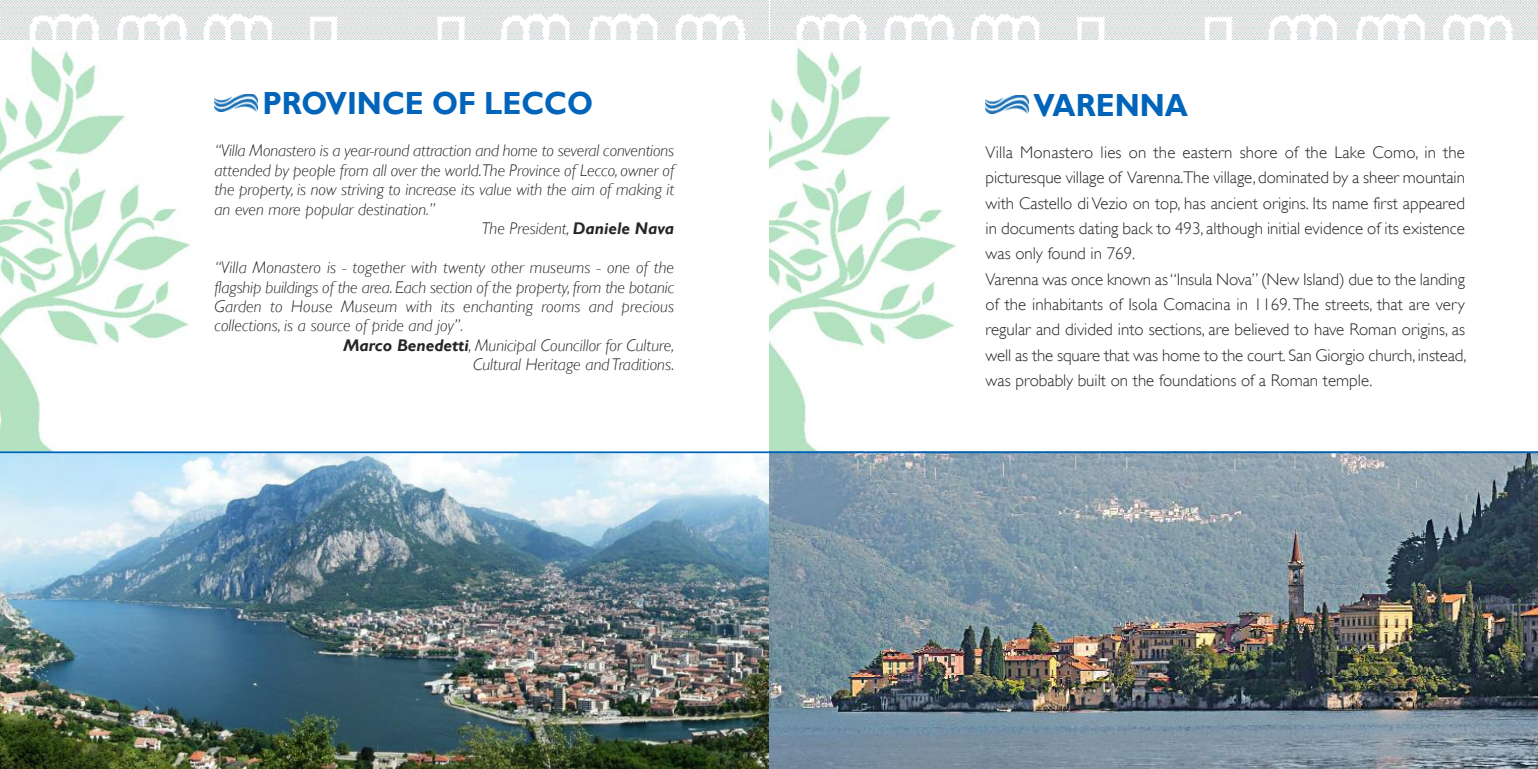
<style>
.page{position:relative;width:1538px;height:769px;background:#fff}
.page>*{position:absolute;margin:0;border:0;box-sizing:border-box;transform-origin:0 0}
.t1{font:700 32.02px "Gill Sans";color:#0064ba;scale:.93 1}
.t2{font:300 16.97px/25.4px "Gill Sans";color:#272627}
.t3{font:italic 300 16.97px "Gill Sans";color:#272627}
.s1{font-weight:700}
</style>
<div class="page">
<img style="left:0;top:0;width:769px;height:40px">
<img style="left:0;top:46px;width:190px;height:405px">
<img style="left:215px;top:95px;width:42px;height:17px">
<img style="left:0;top:453px;width:769px;height:316px">
<img style="left:770px;top:0;width:768px;height:40px">
<img style="left:769px;top:47px;width:187px;height:404px">
<img style="left:769px;top:453px;width:769px;height:316px">
<img style="left:986px;top:96px;width:42px;height:17px">
<hr style="left:769px;top:451px;width:769px;height:2px;background:#0064ba">
<hr style="left:0;top:451px;width:770px;height:2px;background:#0064ba">
<h1 class="t1" style="left:262px;top:84px;width:357px">PROVINCE OF LECCO</h1>
<p class="t3" style="left:214px;top:141px;width:461px">“Villa Monastero is a year-round attraction and home to several conventions</p>
<p class="t3" style="left:214px;top:161px;width:461px">attended by people from all over the world.The Province of Lecco, owner of</p>
<p class="t3" style="left:214px;top:180px;width:461px">the property, is now striving to increase its value with the aim of making it</p>
<p class="t3" style="left:214px;top:200px;width:222px">an even more popular destination.”</p>
<p class="t3" style="left:482px;top:219px;width:194px">The President, <span class="s1">Daniele Nava</span></p>
<p class="t3" style="left:214px;top:258px;width:461px">“Villa Monastero is - together with twenty other museums - one of the</p>
<p class="t3" style="left:214px;top:277px;width:461px">flagship buildings of the area. Each section of the property, from the botanic</p>
<p class="t3" style="left:214px;top:297px;width:461px">Garden to House Museum with its enchanting rooms and precious</p>
<p class="t3" style="left:214px;top:316px;width:250px">collections, is a source of pride and joy”.</p>
<p class="t3" style="left:343px;top:336px;width:332px"><span class="s1">Marco Benedetti</span>, Municipal Councillor for Culture,</p>
<p class="t3" style="left:473px;top:355px;width:202px">Cultural Heritage andTraditions.</p>
<h1 class="t1" style="left:1033px;top:86px;width:168px">VARENNA</h1>
<p class="t2" style="left:985px;top:140px;width:482px">Villa Monastero lies on the eastern shore of the Lake Como, in the picturesque village of Varenna.The village, dominated by a sheer mountain with Castello diVezio on top, has ancient origins. Its name first appeared in documents dating back to 493, although initial evidence of its existence was only found in 769.<br>Varenna was once known as“Insula Nova” (New Island) due to the landing of the inhabitants of Isola Comacina in 1169.The streets, that are very regular and divided into sections, are believed to have Roman origins, as well as the square that was home to the court. San Giorgio church, instead, was probably built on the foundations of a Roman temple.</p>
</div>
